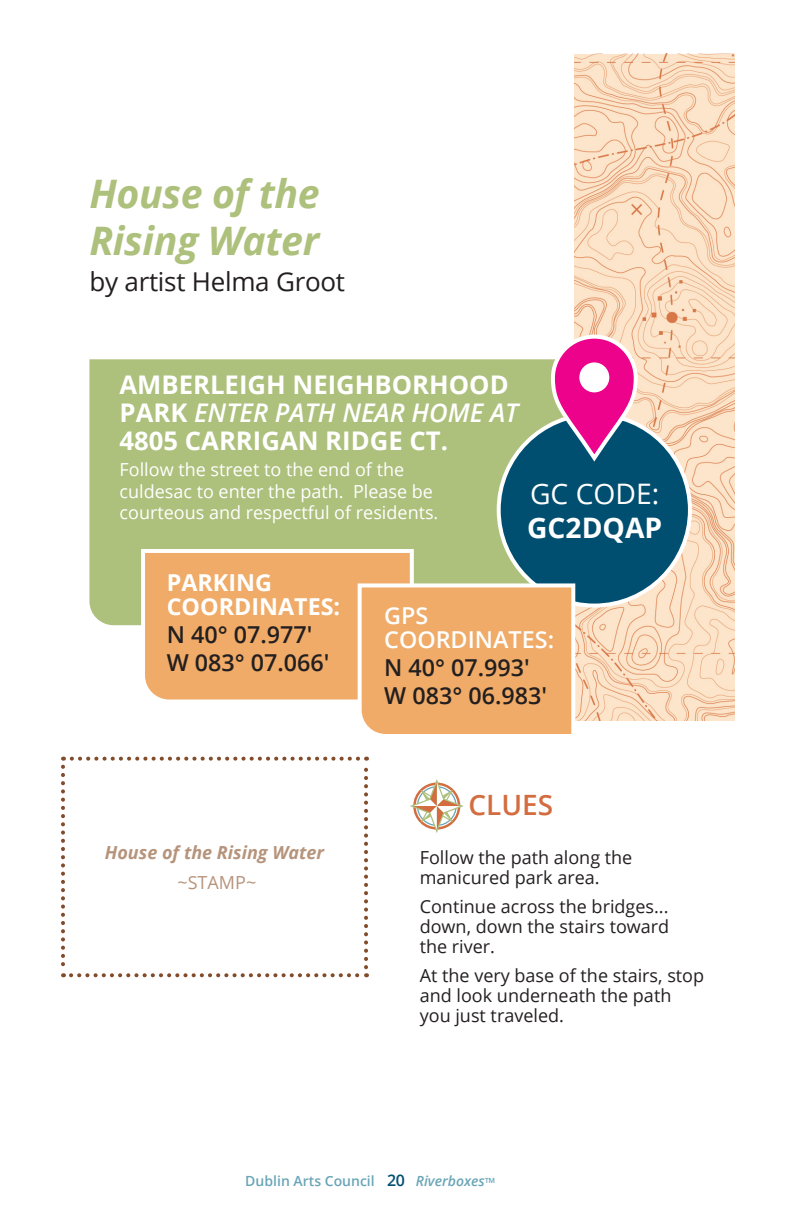
<style>
.page{position:relative;width:792px;height:1224px;background:#fff}
.page>*{position:absolute;margin:0;border:0;box-sizing:border-box;transform-origin:0 0}
.List_Paragraph{font:italic 700 39.4px "Open Sans";letter-spacing:-.01em;color:#adc07c}
.List_Paragraph-2{font:28.2px "Open Sans";color:#fff}
.List_Paragraph-3{font:700 28.2px "Open Sans";color:#fff}
.List_Paragraph-4{font:600 28px "Open Sans";color:#d36d3f}
.List_Paragraph-5{font:26px "Open Sans";letter-spacing:-.01em;color:#231f20}
.List_Paragraph-6{font:700 25.6px/28px "Open Sans";color:#fff}
.List_Paragraph-7{font:600 23.4px/28px "Open Sans";color:#231f20}
.List_Paragraph-8{font:700 23.4px/24px "Open Sans";color:#fff}
.List_Paragraph-9{font:600 23.4px/24px "Open Sans";color:#fff}
.List_Paragraph-10{font:18px/20px "Open Sans";color:#231f20}
.List_Paragraph-11{font:18px/21.6px "Open Sans";color:#fff}
.t1{font:italic 700 18px "Open Sans";color:#b6947c}
.t2{font:18px "Open Sans";color:#b6947c}
.t3{font:600 14px "Open Sans";color:#69a5b7}
.s1{font-weight:600;font-style:italic}
.s2{font-size:16px;color:#004f70}
.s3{font-style:italic}
.s4{font-weight:400}
</style>
<div class="page">
<img style="left:575px;top:54px;width:160px;height:666px">
<svg style="left:61px;top:767px;width:4px;height:210px"></svg>
<svg style="left:71px;top:973px;width:296px;height:4px"></svg>
<svg style="left:364px;top:757px;width:4px;height:210px"></svg>
<svg style="left:63px;top:757px;width:295px;height:4px"></svg>
<div style="left:89px;top:359px;width:460px;height:266px;background:#adc07c"></div>
<div style="left:499px;top:414px;width:191px;height:192px;background:#004f70;border-radius:50%"></div>
<svg style="left:139px;top:547px;width:277px;height:153px;background:#eeb070"></svg>
<svg style="left:410px;top:779px;width:54px;height:54px"></svg>
<svg style="left:356px;top:581px;width:221px;height:153px;background:#eeb071"></svg>
<svg style="left:549px;top:333px;width:91px;height:129px"></svg>
<div style="left:579px;top:362px;width:30px;height:30px;background:#fff;border-radius:50%"></div>
<p class="List_Paragraph" style="left:89px;top:165px;width:232px">House of the</p>
<p class="List_Paragraph" style="left:89px;top:213px;width:231px">Rising Water</p>
<p class="List_Paragraph-5" style="left:89px;top:264px;width:257px">by artist Helma Groot</p>
<p class="List_Paragraph-6" style="left:120px;top:370px;width:400px">AMBERLEIGH NEIGHBORHOOD<br>PARK <span class="s1">ENTER PATH NEAR HOME AT<br></span>4805 CARRIGAN RIDGE CT.</p>
<p class="List_Paragraph-11" style="left:120px;top:458px;width:320px">Follow the street to the end of the culdesac to enter the path. Please be courteous and respectful of residents.</p>
<p class="List_Paragraph-2" style="left:530px;top:474px;width:131px">GC CODE:</p>
<p class="List_Paragraph-3" style="left:527px;top:508px;width:137px">GC2DQAP</p>
<p class="List_Paragraph-8" style="left:167px;top:570px;width:175px">PARKING<br>COORDINATES:</p>
<p class="List_Paragraph-7" style="left:167px;top:620px;width:147px">N 40° 07.977'</p>
<p class="List_Paragraph-7" style="left:167px;top:648px;width:164px">W 083° 07.066'</p>
<p class="t1" style="left:105px;top:840px;width:221px">House of the Rising Water</p>
<p class="t2" style="left:177px;top:870px;width:80px">~STAMP~</p>
<p class="List_Paragraph-9" style="left:384px;top:603px;width:171px">GPS<br>COORDINATES:</p>
<p class="List_Paragraph-7" style="left:384px;top:653px;width:164px">N 40° 07.993'<br>W 083° 06.983'</p>
<p class="List_Paragraph-4" style="left:468px;top:786px;width:86px">CLUES</p>
<p class="List_Paragraph-10" style="left:420px;top:847px;width:214px">Follow the path along the manicured park area.</p>
<p class="List_Paragraph-10" style="left:420px;top:896px;width:251px;text-align:justify">Continue across the bridges... down, down the stairs toward the river.</p>
<p class="List_Paragraph-10" style="left:420px;top:965px;width:286px">At the very base of the stairs, stop and look underneath the path you just traveled.</p>
<p class="t3" style="left:245px;top:1171px;width:252px">Dublin Arts Council <span class="s2">20</span> <span class="s3">Riverboxes</span><span class="s4">™</span></p>
</div>
